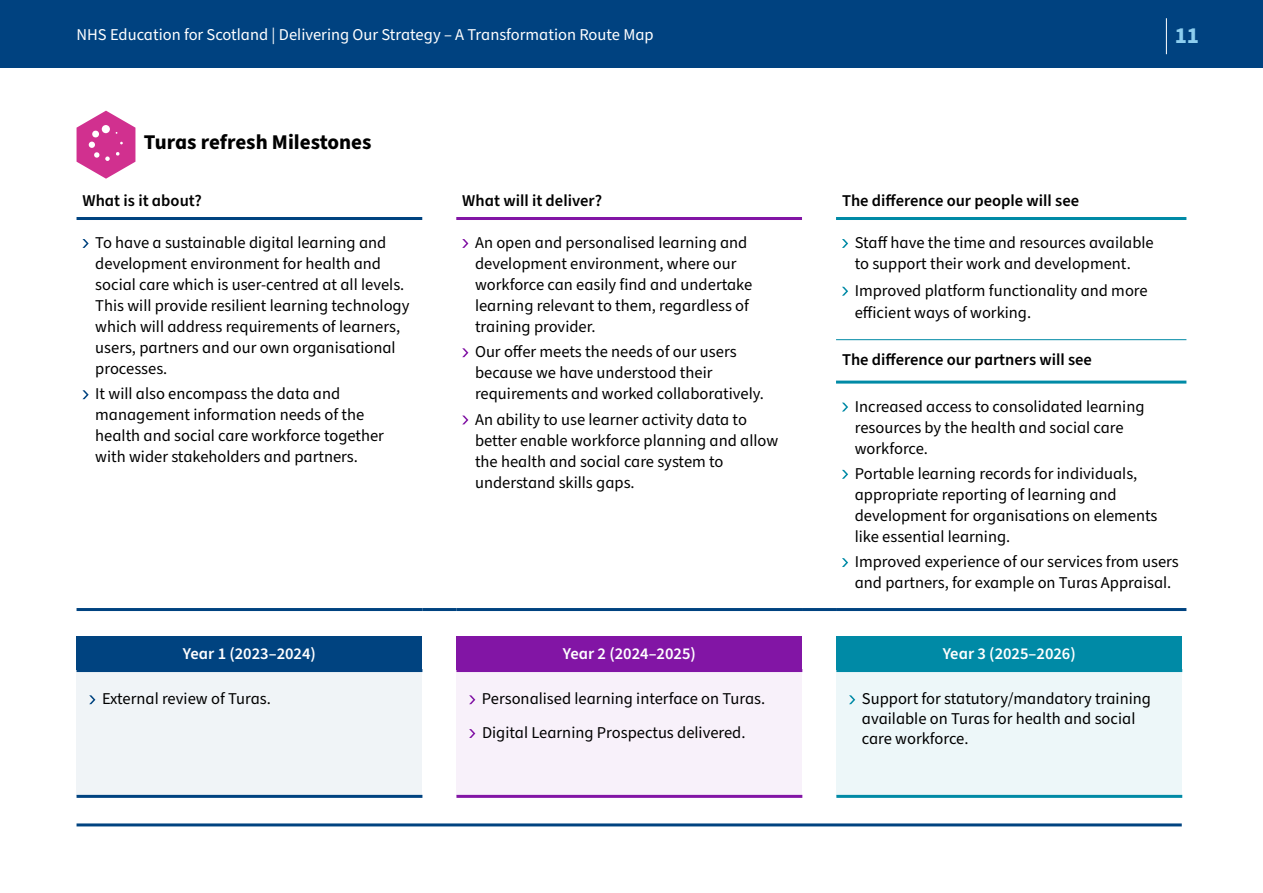
<style>
.page{position:relative;width:1263px;height:893px;background:#fff}
.page>*{position:absolute;margin:0;border:0;box-sizing:border-box;transform-origin:0 0}
.t1{font:700 22.95px "Source Sans Pro";color:#8dceef}
.BODY{font:700 21px "Source Sans Pro";color:#000}
.BODY-2{font:16.5px/21px "Source Sans Pro";color:#000}
.BODY-3{font:600 16.5px "Source Sans Pro";color:#000}
.t2{font:16.5px "Source Sans Pro";color:#fff}
.BODY-4{font:600 16.5px "Source Sans Pro";color:#fff}
</style>
<div class="page">
<div style="left:0;top:0;width:1263px;height:67px;background:#004280"></div>
<hr style="left:1166px;top:18px;width:1px;height:36px;background:#fff">
<svg style="left:836px;top:286px;width:350px;height:184px"></svg>
<hr style="left:77px;top:217px;width:345px;height:3px;background:#004380">
<hr style="left:456px;top:217px;width:346px;height:3px;background:#8215a5">
<hr style="left:836px;top:217px;width:350px;height:3px;background:#008aa6">
<hr style="left:836px;top:381px;width:350px;height:3px;background:#008aa6">
<hr style="left:836px;top:339px;width:350px;height:1px;background:#008aa6">
<hr style="left:77px;top:608px;width:345px;height:3px;background:#004380">
<hr style="left:422px;top:608px;width:34px;height:3px;background:#004380">
<hr style="left:456px;top:608px;width:346px;height:3px;background:#004380">
<hr style="left:802px;top:608px;width:34px;height:3px;background:#004380">
<hr style="left:836px;top:608px;width:350px;height:3px;background:#004380">
<svg style="left:83px;top:239px;width:6px;height:9px"></svg>
<svg style="left:83px;top:390px;width:6px;height:9px"></svg>
<svg style="left:462px;top:239px;width:6px;height:9px"></svg>
<svg style="left:462px;top:348px;width:6px;height:9px"></svg>
<svg style="left:462px;top:416px;width:6px;height:8px"></svg>
<svg style="left:842px;top:239px;width:6px;height:9px"></svg>
<svg style="left:842px;top:287px;width:6px;height:9px"></svg>
<svg style="left:842px;top:403px;width:6px;height:8px"></svg>
<svg style="left:842px;top:470px;width:6px;height:9px"></svg>
<svg style="left:842px;top:558px;width:6px;height:9px"></svg>
<svg style="left:77px;top:111px;width:58px;height:68px"></svg>
<div style="left:77px;top:636px;width:345px;height:34px;background:#004380"></div>
<div style="left:456px;top:636px;width:346px;height:34px;background:#8215a5"></div>
<div style="left:836px;top:636px;width:346px;height:34px;background:#008aa6"></div>
<div style="left:77px;top:670px;width:345px;height:126px;background:#f0f4f7"></div>
<div style="left:456px;top:670px;width:346px;height:126px;background:#f8f1fa"></div>
<div style="left:836px;top:670px;width:346px;height:126px;background:#edf7f9"></div>
<hr style="left:77px;top:669px;width:345px;height:3px;background:#004380">
<hr style="left:456px;top:669px;width:346px;height:3px;background:#8215a5">
<hr style="left:836px;top:669px;width:346px;height:3px;background:#008aa6">
<hr style="left:77px;top:795px;width:345px;height:3px;background:#004380">
<hr style="left:456px;top:795px;width:346px;height:3px;background:#8215a5">
<hr style="left:836px;top:795px;width:346px;height:3px;background:#008aa6">
<svg style="left:89px;top:695px;width:6px;height:9px"></svg>
<svg style="left:469px;top:695px;width:6px;height:9px"></svg>
<svg style="left:469px;top:729px;width:6px;height:9px"></svg>
<svg style="left:849px;top:695px;width:6px;height:9px"></svg>
<hr style="left:77px;top:823px;width:1105px;height:3px;background:#004380">
<p class="t2" style="left:77px;top:23px;width:579px">NHS Education for Scotland | Delivering Our Strategy – A Transformation Route Map</p>
<h1 class="t1" style="left:1175px;top:20px;width:26px">11</h1>
<p class="BODY" style="left:144px;top:128px;width:229px">Turas refresh Milestones</p>
<p class="BODY-3" style="left:83px;top:189px;width:121px">What is it about?</p>
<p class="BODY-3" style="left:462px;top:189px;width:141px">What will it deliver?</p>
<p class="BODY-3" style="left:842px;top:189px;width:239px">The difference our people will see</p>
<p class="BODY-2" style="left:95px;top:233px;width:316px">To have a sustainable digital learning and development environment for health and social care which is user-centred at all levels.<br>This will provide resilient learning technology which will address requirements of learners, users, partners and our own organisational processes.</p>
<p class="BODY-2" style="left:95px;top:384px;width:290px">It will also encompass the data and management information needs of the health and social care workforce together with wider stakeholders and partners.</p>
<p class="BODY-2" style="left:855px;top:233px;width:300px">Staff have the time and resources available to support their work and development.</p>
<p class="BODY-2" style="left:855px;top:280px;width:294px;line-height:22.5px">Improved platform functionality and more efficient ways of working.</p>
<p class="BODY-3" style="left:842px;top:349px;width:251px">The difference our partners will see</p>
<p class="BODY-2" style="left:855px;top:396px;width:291px">Increased access to consolidated learning resources by the health and social care workforce.</p>
<p class="BODY-2" style="left:855px;top:464px;width:304px">Portable learning records for individuals, appropriate reporting of learning and development for organisations on elements like essential learning.</p>
<p class="BODY-2" style="left:855px;top:552px;width:326px">Improved experience of our services from users and partners, for example on Turas Appraisal.</p>
<p class="BODY-2" style="left:475px;top:233px;width:279px">An open and personalised learning and development environment, where our workforce can easily find and undertake learning relevant to them, regardless of training provider.</p>
<p class="BODY-2" style="left:475px;top:342px;width:290px">Our offer meets the needs of our users because we have understood their requirements and worked collaboratively.</p>
<p class="BODY-2" style="left:475px;top:409px;width:305px">An ability to use learner activity data to better enable workforce planning and allow the health and social care system to understand skills gaps.</p>
<p class="BODY-4" style="left:183px;top:643px;width:135px">Year 1 (2023–2024)</p>
<p class="BODY-4" style="left:563px;top:643px;width:135px">Year 2 (2024–2025)</p>
<p class="BODY-4" style="left:943px;top:643px;width:135px">Year 3 (2025–2026)</p>
<p class="BODY-2" style="left:102px;top:689px;width:170px">External review of Turas.</p>
<p class="BODY-2" style="left:482px;top:689px;width:285px">Personalised learning interface on Turas.</p>
<p class="BODY-2" style="left:482px;top:723px;width:265px">Digital Learning Prospectus delivered.</p>
<p class="BODY-2" style="left:862px;top:690px;width:291px;line-height:19.8px">Support for statutory/mandatory training available on Turas for health and social care workforce.</p>
</div>
